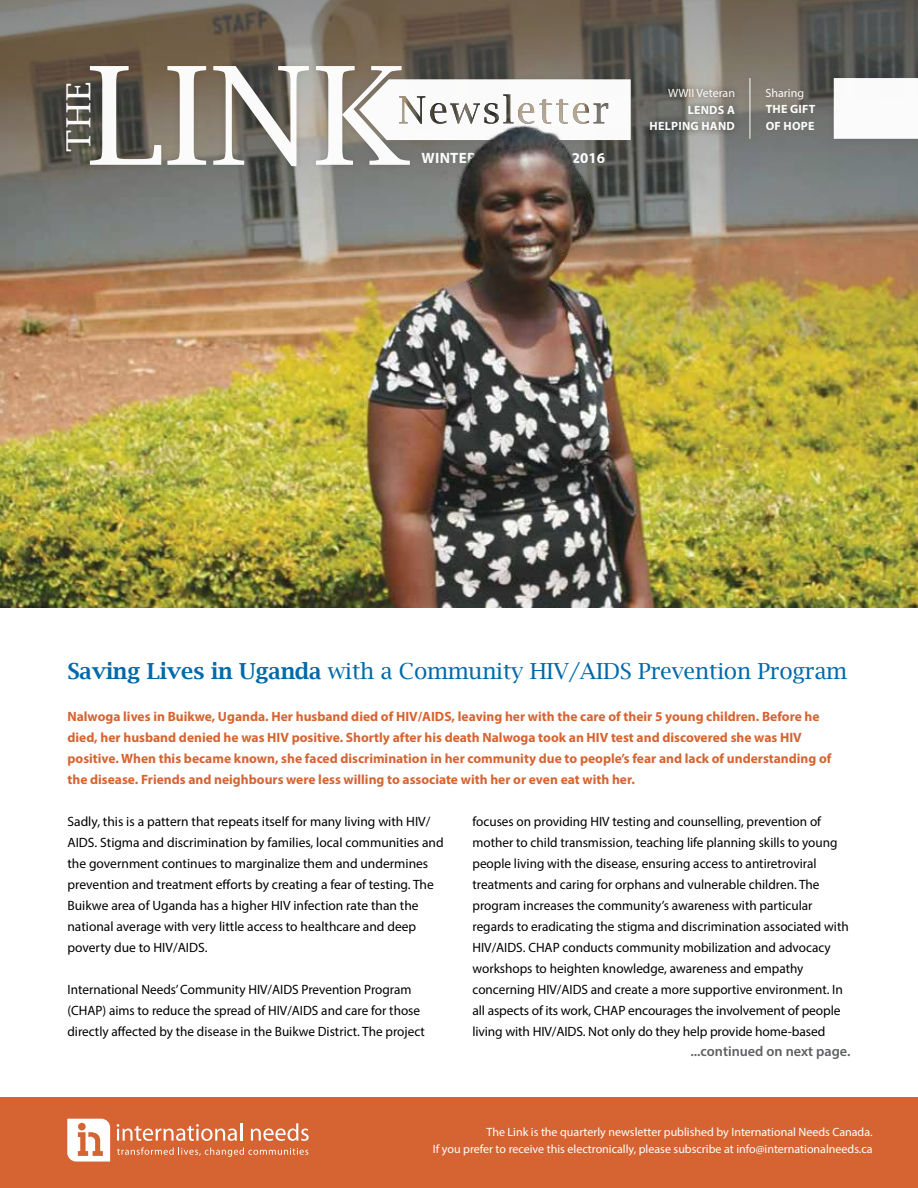
<style>
.page{position:relative;width:918px;height:1188px;background:#fff}
.page>*{position:absolute;margin:0;border:0;box-sizing:border-box;transform-origin:0 0}
.t1{font:33.45px "Lucida Bright";color:#fff}
.t2{font:22.2px "Lucida Bright";letter-spacing:-.01em;color:#0069aa}
.t3{font:700 15px "Myriad Pro";letter-spacing:.02em;color:#fff}
.t4{font:600 14.25px "Myriad Pro";color:#5f6062}
.t5{font:13.5px/21px "Myriad Pro";color:#000}
.t6{font:700 13.5px/21px "Myriad Pro";color:#d66432}
.t7{font:12px/16.5px "Myriad Pro";color:#fff;text-align:right}
.t8{font:700 12px/16.5px "Myriad Pro";letter-spacing:.02em;color:#fff;text-align:right}
.s1{font-weight:600}
</style>
<div class="page">
<img style="left:778px;top:353px;width:140px;height:255px">
<svg style="left:778px;top:0;width:140px;height:353px;background:#918057"></svg>
<div style="left:0;top:1098px;width:918px;height:90px;background:#d66432"></div>
<svg style="left:117px;top:1123px;width:125px;height:18px"></svg>
<svg style="left:251px;top:1123px;width:58px;height:18px"></svg>
<svg style="left:117px;top:1147px;width:191px;height:10px"></svg>
<svg style="left:67px;top:1119px;width:43px;height:43px"></svg>
<div style="left:58px;top:58px;width:860px;height:116px;background:#000;opacity:.1"></div>
<svg style="left:834px;top:78px;width:84px;height:61px"></svg>
<img style="left:0;top:0;width:778px;height:608px">
<h1 class="t1" style="left:59px;top:152px;width:72px;rotate:-90deg">THE</h1>
<p class="t3" style="left:421px;top:148px;width:56px">WINTER</p>
<p class="t3" style="left:572px;top:148px;width:35px">2016</p>
<p class="t7" style="left:668px;top:85px;width:68px">WWII Veteran</p>
<p class="t8" style="left:650px;top:101px;width:87px">LENDS A<br>HELPING HAND</p>
<p class="t7" style="left:766px;top:84px;width:40px">Sharing</p>
<p class="t8" style="left:766px;top:100px;width:51px;text-align:left">THE GIFT<br>OF HOPE</p>
<h2 class="t2" style="left:68px;top:659px;width:781px"><span class="s1">Saving Lives in Uganda</span> with a Community HIV/AIDS Prevention Program</h2>
<p class="t6" style="left:68px;top:706px;width:766px">Nalwoga lives in Buikwe, Uganda. Her husband died of HIV/AIDS, leaving her with the care of their 5 young children. Before he died, her husband denied he was HIV positive. Shortly after his death Nalwoga took an HIV test and discovered she was HIV positive. When this became known, she faced discrimination in her community due to people’s fear and lack of understanding of the disease. Friends and neighbours were less willing to associate with her or even eat with her.</p>
<p class="t5" style="left:68px;top:810px;width:378px">Sadly, this is a pattern that repeats itself for many living with HIV/ AIDS. Stigma and discrimination by families, local communities and the government continues to marginalize them and undermines prevention and treatment efforts by creating a fear of testing. The Buikwe area of Uganda has a higher HIV infection rate than the national average with very little access to healthcare and deep poverty due to HIV/AIDS.</p>
<p class="t5" style="left:68px;top:978px;width:359px">International Needs’ Community HIV/AIDS Prevention Program (CHAP) aims to reduce the spread of HIV/AIDS and care for those directly affected by the disease in the Buikwe District. The project</p>
<p class="t5" style="left:472px;top:810px;width:378px">focuses on providing HIV testing and counselling, prevention of mother to child transmission, teaching life planning skills to young people living with the disease, ensuring access to antiretroviral treatments and caring for orphans and vulnerable children. The program increases the community’s awareness with particular regards to eradicating the stigma and discrimination associated with HIV/AIDS. CHAP conducts community mobilization and advocacy workshops to heighten knowledge, awareness and empathy concerning HIV/AIDS and create a more supportive environment. In all aspects of its work, CHAP encourages the involvement of people living with HIV/AIDS. Not only do they help provide home-based</p>
<p class="t4" style="left:691px;top:1042px;width:161px">...continued on next page.</p>
<p class="t7" style="left:433px;top:1124px;width:441px">The Link is the quarterly newsletter published by International Needs Canada.<br>If you prefer to receive this electronically, please subscribe at info@internationalneeds.ca</p>
</div>
